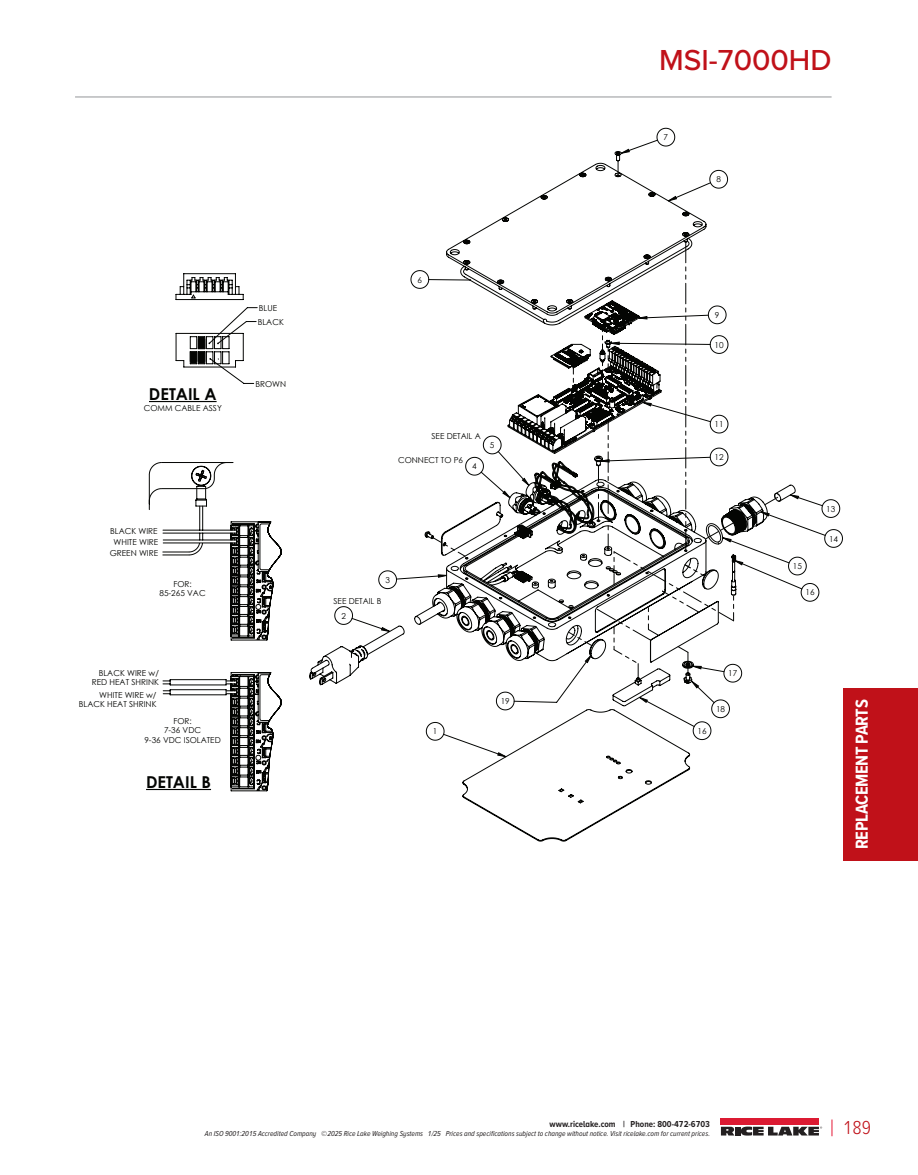
<style>
.page{position:relative;width:918px;height:1175px;background:#fff}
.page>*{position:absolute;margin:0;border:0;box-sizing:border-box;transform-origin:0 0}
.t1{font:500 30px "Proxima Nova A";color:#c01119}
.t2{font:300 19.5px "Proxima Nova A Cond";color:#c01119}
.t3{font:700 18px "Proxima Nova A Cond";letter-spacing:-.02em;color:#fff}
.t4{font:700 16.35px "Century Gothic";color:#040503}
.t5{font:700 9px "Proxima Nova A Cond";color:#231f20}
.t6{font:8.25px/9.4px "Century Gothic";color:#040503;text-align:center}
.t7{font:italic 7.5px "Proxima Nova A Cond";color:#231f20}
</style>
<div class="page">
<hr style="left:75px;top:97px;width:757px;height:1px;background:#939598">
<svg style="left:309px;top:650px;width:382px;height:192px"></svg>
<svg style="left:334px;top:128px;width:509px;height:629px"></svg>
<svg style="left:351px;top:139px;width:475px;height:618px"></svg>
<hr style="left:75px;top:975px;width:809px;height:1px;background:#040503">
<hr style="left:75px;top:120px;width:1px;height:845px;background:#040503">
<hr style="left:75px;top:120px;width:809px;height:1px;background:#040503">
<hr style="left:917px;top:120px;width:1px;height:845px;background:#040503">
<hr style="left:176px;top:333px;width:67px;height:1px;background:#040503">
<hr style="left:184px;top:366px;width:52px;height:1px;background:#040503">
<svg style="left:176px;top:333px;width:8px;height:34px"></svg>
<svg style="left:175px;top:273px;width:69px;height:27px"></svg>
<svg style="left:382px;top:149px;width:417px;height:607px"></svg>
<hr style="left:149px;top:401px;width:68px;height:1px;background:#040503">
<hr style="left:146px;top:789px;width:65px;height:1px;background:#040503">
<svg style="left:149px;top:462px;width:133px;height:329px"></svg>
<svg style="left:190px;top:307px;width:68px;height:77px"></svg>
<div style="left:843px;top:687px;width:75px;height:173px;background:#c01119"></div>
<div style="left:721px;top:1118px;width:98px;height:6px;background:#dc1a32"></div>
<svg style="left:721px;top:1126px;width:13px;height:9px"></svg>
<div style="left:735px;top:1126px;width:5px;height:9px;background:#231f20"></div>
<svg style="left:741px;top:1126px;width:81px;height:9px"></svg>
<svg style="left:832px;top:1119px;width:1px;height:17px"></svg>
<h1 class="t1" style="left:659px;top:38px;width:174px">MSI-7000HD</h1>
<h3 class="t4" style="left:149px;top:381px;width:69px">DETAIL A</h3>
<p class="t6" style="left:144px;top:403px;width:80px">COMM CABLE ASSY</p>
<p class="t6" style="left:258px;top:301px;width:28px;line-height:14px;text-align:left">BLUE<br>BLACK</p>
<p class="t6" style="left:255px;top:379px;width:32px">BROWN</p>
<p class="t6" style="left:110px;top:526px;width:50px;line-height:10.5px">BLACK WIRE<br>WHITE WIRE</p>
<p class="t6" style="left:110px;top:548px;width:50px">GREEN WIRE</p>
<p class="t6" style="left:159px;top:578px;width:48px">FOR:<br>85-265 VAC</p>
<p class="t6" style="left:92px;top:667px;width:69px;text-align:right">BLACK WIRE w/<br>RED HEAT SHRINK</p>
<p class="t6" style="left:79px;top:690px;width:79px;text-align:right">WHITE WIRE w/<br>BLACK HEAT SHRINK</p>
<p class="t6" style="left:144px;top:716px;width:78px">FOR:<br>7-36 VDC<br>9-36 VDC ISOLATED</p>
<h3 class="t4" style="left:146px;top:769px;width:66px">DETAIL B</h3>
<p class="t6" style="left:418px;top:275px;width:6px">6</p>
<p class="t6" style="left:432px;top:431px;width:51px">SEE DETAIL A</p>
<p class="t6" style="left:398px;top:455px;width:67px">CONNECT TO P6</p>
<p class="t6" style="left:472px;top:461px;width:6px">4</p>
<p class="t6" style="left:490px;top:440px;width:6px">5</p>
<p class="t6" style="left:664px;top:132px;width:6px">7</p>
<p class="t6" style="left:716px;top:174px;width:6px">8</p>
<p class="t6" style="left:715px;top:310px;width:6px">9</p>
<p class="t6" style="left:715px;top:340px;width:11px">10</p>
<p class="t6" style="left:715px;top:419px;width:11px">11</p>
<p class="t6" style="left:715px;top:452px;width:11px">12</p>
<p class="t6" style="left:385px;top:575px;width:6px">3</p>
<p class="t6" style="left:334px;top:595px;width:49px">SEE DETAIL B</p>
<p class="t6" style="left:341px;top:611px;width:6px">2</p>
<p class="t6" style="left:501px;top:696px;width:11px">19</p>
<p class="t6" style="left:433px;top:726px;width:6px">1</p>
<p class="t6" style="left:698px;top:726px;width:11px">16</p>
<p class="t6" style="left:728px;top:668px;width:11px">17</p>
<p class="t6" style="left:716px;top:704px;width:11px">18</p>
<p class="t6" style="left:793px;top:561px;width:11px">15</p>
<p class="t6" style="left:805px;top:587px;width:11px">16</p>
<p class="t6" style="left:826px;top:504px;width:11px">13</p>
<p class="t6" style="left:829px;top:534px;width:11px">14</p>
<h3 class="t3" style="left:849px;top:849px;width:151px;rotate:-90deg">REPLACEMENT PARTS</h3>
<p class="t5" style="left:550px;top:1117px;width:162px">www.ricelake.com | Phone: 800-472-6703</p>
<p class="t7" style="left:205px;top:1127px;width:507px">An ISO 9001:2015 Accredited Company © 2025 Rice Lake Weighing Systems 1/25 Prices and specifications subject to change without notice. Visit ricelake.com for current prices.</p>
<h2 class="t2" style="left:843px;top:1113px;width:29px">189</h2>
</div>
